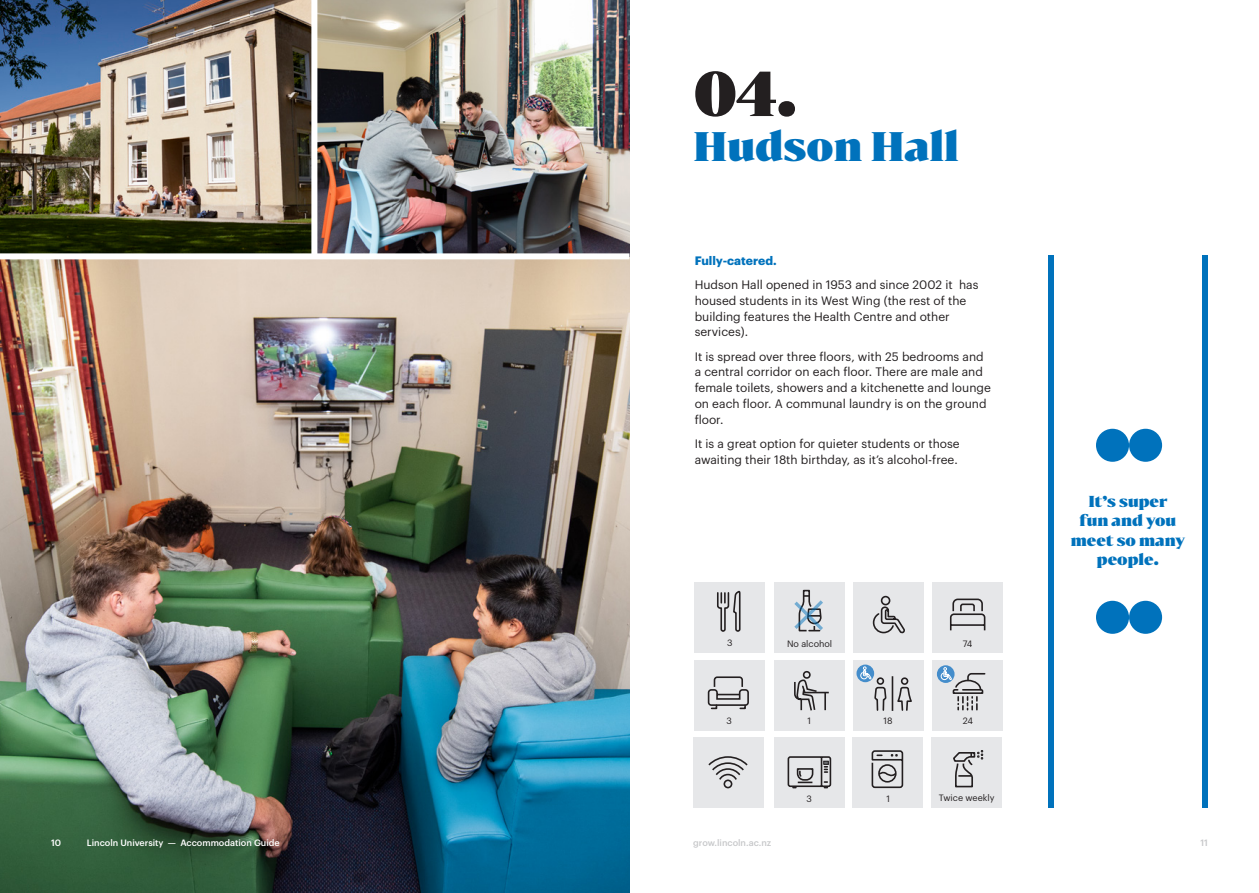
<style>
.page{position:relative;width:1259px;height:893px;background:#fff}
.page>*{position:absolute;margin:0;border:0;box-sizing:border-box;transform-origin:0 0}
.Page_Title{font:900 60px "Bw Darius";color:#231f20}
.Page_Title-2{font:900 39px "Bw Darius";color:#0072bc}
.PG-Student_Quote_10p{font:900 15px/19.5px "Bw Darius";color:#0072bc;text-align:center}
.Body_Text_Half-Space{font:12px/15.8px "Graphik";color:#231f20}
.Subheading_Blue_Bold{font:700 12px "Graphik";color:#0072bc}
.t1{font:500 9px "Graphik";color:#fff}
.Body_Text_Half-Space-2{font:9px "Graphik";color:#231f20}
.t2{font:500 9px "Graphik";color:#c7c8ca}
</style>
<div class="page">
<img style="left:0;top:0;width:311px;height:253px">
<img style="left:0;top:259px;width:629px;height:634px">
<img style="left:317px;top:0;width:312px;height:253px">
<div style="left:1047px;top:255px;width:6px;height:553px;background:#0072bc"></div>
<div style="left:1202px;top:255px;width:6px;height:553px;background:#0072bc"></div>
<div style="left:1096px;top:429px;width:33px;height:33px;background:#0072bc;border-radius:50%"></div>
<div style="left:1129px;top:429px;width:33px;height:33px;background:#0072bc;border-radius:50%"></div>
<div style="left:1096px;top:601px;width:33px;height:33px;background:#0072bc;border-radius:50%"></div>
<div style="left:1129px;top:601px;width:33px;height:33px;background:#0072bc;border-radius:50%"></div>
<div style="left:693px;top:738px;width:70px;height:70px;background:#e6e7e9"></div>
<svg style="left:708px;top:756px;width:40px;height:33px"></svg>
<div style="left:853px;top:582px;width:70px;height:70px;background:#e6e7e9"></div>
<svg style="left:872px;top:595px;width:33px;height:39px"></svg>
<div style="left:932px;top:582px;width:70px;height:70px;background:#e6e7e9"></div>
<svg style="left:949px;top:598px;width:37px;height:33px"></svg>
<div style="left:694px;top:660px;width:70px;height:70px;background:#e6e7e9"></div>
<svg style="left:707px;top:676px;width:42px;height:34px"></svg>
<div style="left:774px;top:660px;width:70px;height:70px;background:#e6e7e9"></div>
<svg style="left:794px;top:670px;width:35px;height:41px"></svg>
<div style="left:774px;top:738px;width:70px;height:70px;background:#e6e7e9"></div>
<svg style="left:787px;top:756px;width:45px;height:32px"></svg>
<div style="left:852px;top:738px;width:70px;height:70px;background:#e6e7e9"></div>
<div style="left:878px;top:764px;width:18px;height:19px;border:2px solid #231f20;border-radius:50%"></div>
<svg style="left:878px;top:771px;width:19px;height:7px"></svg>
<div style="left:871px;top:750px;width:32px;height:38px;border:2px solid #231f20;border-radius:2px"></div>
<svg style="left:890px;top:754px;width:7px;height:3px"></svg>
<div style="left:931px;top:738px;width:70px;height:70px;background:#e6e7e9"></div>
<svg style="left:953px;top:750px;width:30px;height:38px"></svg>
<div style="left:694px;top:582px;width:71px;height:70px;background:#e6e7e9"></div>
<svg style="left:717px;top:591px;width:24px;height:41px"></svg>
<div style="left:932px;top:660px;width:70px;height:70px;background:#e6e7e9"></div>
<svg style="left:937px;top:665px;width:17px;height:18px"></svg>
<svg style="left:940px;top:667px;width:46px;height:44px"></svg>
<div style="left:853px;top:660px;width:70px;height:70px;background:#e6e7e9"></div>
<div style="left:876px;top:677px;width:8px;height:8px;border:2px solid #231f20;border-radius:50%"></div>
<svg style="left:875px;top:686px;width:11px;height:25px"></svg>
<div style="left:901px;top:677px;width:7px;height:8px;border:2px solid #231f20;border-radius:50%"></div>
<svg style="left:897px;top:686px;width:15px;height:25px"></svg>
<hr style="left:891px;top:676px;width:2px;height:35px;background:#231f20">
<svg style="left:856px;top:665px;width:18px;height:17px"></svg>
<svg style="left:860px;top:666px;width:11px;height:13px"></svg>
<div style="left:774px;top:582px;width:70px;height:70px;background:#e6e7e9"></div>
<svg style="left:794px;top:589px;width:29px;height:43px"></svg>
<p class="Page_Title" style="left:693px;top:52px;width:105px">04.</p>
<p class="Page_Title-2" style="left:693px;top:120px;width:267px">Hudson Hall</p>
<p class="Subheading_Blue_Bold" style="left:694px;top:251px;width:83px">Fully-catered.</p>
<p class="Body_Text_Half-Space" style="left:694px;top:276px;width:285px">Hudson Hall opened in 1953 and since 2002 it has housed students in its West Wing (the rest of the building features the Health Centre and other services).</p>
<p class="Body_Text_Half-Space" style="left:694px;top:347px;width:298px">It is spread over three floors, with 25 bedrooms and a central corridor on each floor. There are male and female toilets, showers and a kitchenette and lounge on each floor. A communal laundry is on the ground floor.</p>
<p class="Body_Text_Half-Space" style="left:694px;top:435px;width:266px">It is a great option for quieter students or those awaiting their 18th birthday, as it’s alcohol-free.</p>
<p class="Body_Text_Half-Space-2" style="left:727px;top:636px;width:7px">3</p>
<p class="Body_Text_Half-Space-2" style="left:787px;top:637px;width:47px">No alcohol</p>
<p class="Body_Text_Half-Space-2" style="left:963px;top:637px;width:11px">74</p>
<p class="Body_Text_Half-Space-2" style="left:726px;top:713px;width:7px">3</p>
<p class="Body_Text_Half-Space-2" style="left:807px;top:714px;width:5px">1</p>
<p class="Body_Text_Half-Space-2" style="left:883px;top:714px;width:11px">18</p>
<p class="Body_Text_Half-Space-2" style="left:962px;top:714px;width:12px">24</p>
<p class="Body_Text_Half-Space-2" style="left:806px;top:792px;width:7px">3</p>
<p class="Body_Text_Half-Space-2" style="left:886px;top:792px;width:5px">1</p>
<p class="Body_Text_Half-Space-2" style="left:939px;top:791px;width:57px">Twice weekly</p>
<p class="PG-Student_Quote_10p" style="left:1070px;top:490px;width:116px">It’s super<br>fun and you meet so many people.</p>
<p class="t1" style="left:51px;top:836px;width:12px">10</p>
<p class="t1" style="left:87px;top:836px;width:194px">Lincoln University — Accommodation Guide</p>
<p class="t2" style="left:693px;top:836px;width:79px">grow.lincoln.ac.nz</p>
<p class="t2" style="left:1200px;top:836px;width:9px">11</p>
</div>
